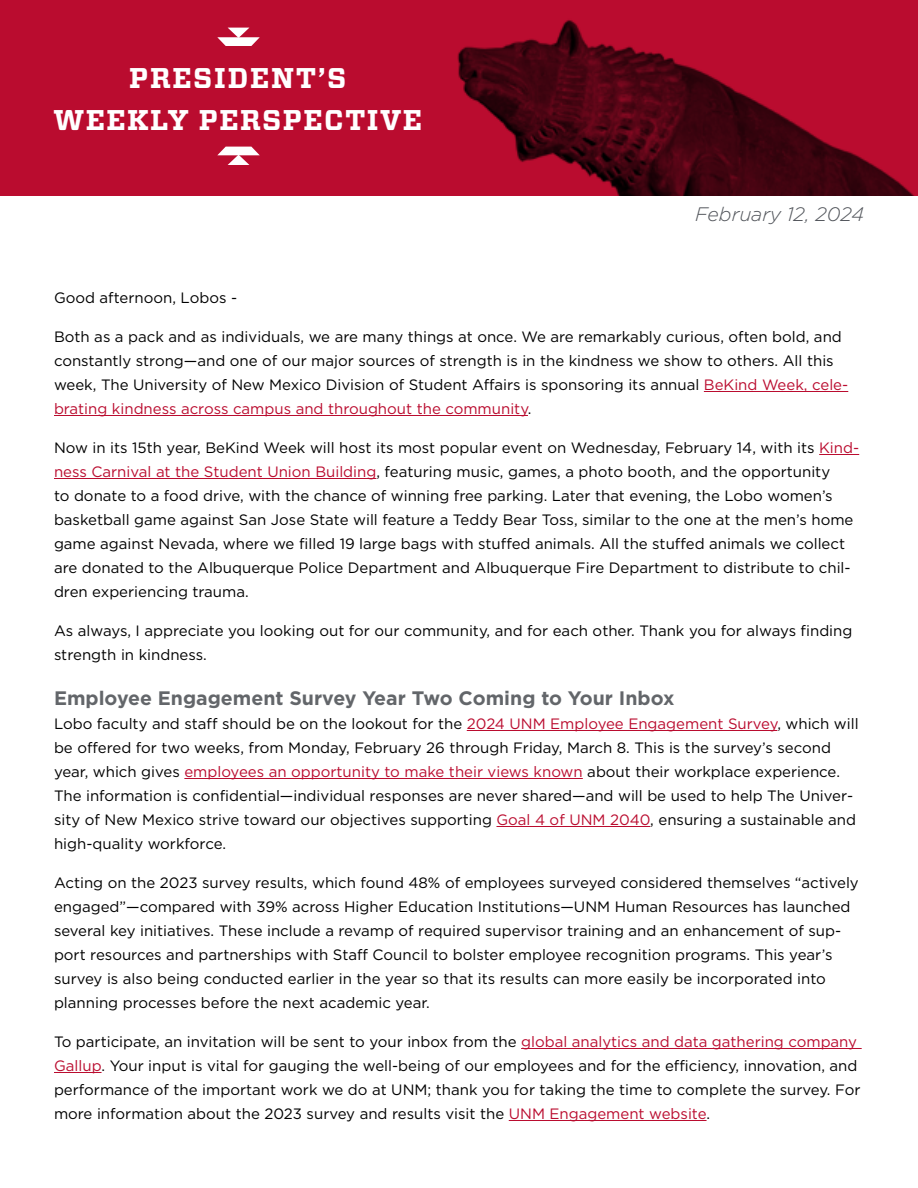
<style>
.page{position:relative;width:918px;height:1188px;background:#fff}
.page>*{position:absolute;margin:0;border:0;box-sizing:border-box;transform-origin:0 0}
.t1{font:700 28.5px/42px "Vitesse";letter-spacing:.05em;color:#fff;text-align:center}
.Normal__Web{font:700 19.5px "Gotham";color:#63666a}
.Date{font:italic 300 19.5px "Gotham";color:#52555b}
.Normal__Web-2{font:15px/24px "Gotham";color:#000}
.Normal__Web-3{font:15px "Gotham";color:#ba0c2f}
.s1{color:#ba0c2f}
.s2{color:#000}
</style>
<div class="page">
<hr style="left:704px;top:391px;width:144px;height:1px;background:#ba0c2f">
<hr style="left:54px;top:415px;width:474px;height:1px;background:#ba0c2f">
<hr style="left:819px;top:454px;width:40px;height:1px;background:#ba0c2f">
<hr style="left:54px;top:478px;width:322px;height:1px;background:#ba0c2f">
<hr style="left:467px;top:730px;width:310px;height:1px;background:#ba0c2f">
<hr style="left:184px;top:778px;width:399px;height:1px;background:#ba0c2f">
<hr style="left:496px;top:826px;width:154px;height:1px;background:#ba0c2f">
<hr style="left:521px;top:1048px;width:341px;height:1px;background:#ba0c2f">
<hr style="left:54px;top:1072px;width:48px;height:1px;background:#ba0c2f">
<hr style="left:509px;top:1120px;width:198px;height:1px;background:#ba0c2f">
<div style="left:0;top:0;width:918px;height:196px;background:#ba0c2f"></div>
<img style="left:457px;top:20px;width:458px;height:176px">
<svg style="left:217px;top:28px;width:43px;height:18px"></svg>
<svg style="left:217px;top:147px;width:43px;height:18px"></svg>
<p class="t1" style="left:53px;top:58px;width:370px">PRESIDENT’S<br>WEEKLY PERSPECTIVE</p>
<h2 class="Date" style="left:695px;top:202px;width:170px">February 12, 2024</h2>
<p class="Normal__Web-2" style="left:54px;top:285px;width:185px">Good afternoon, Lobos -</p>
<p class="Normal__Web-2" style="left:54px;top:324px;width:796px">Both as a pack and as individuals, we are many things at once. We are remarkably curious, often bold, and constantly strong—and one of our major sources of strength is in the kindness we show to others. All this week, The University of New Mexico Division of Student Affairs is sponsoring its annual <span class="s1">BeKind Week, cele-</span></p>
<p class="Normal__Web-3" style="left:54px;top:399px;width:479px">brating kindness across campus and throughout the community<span class="s2">.</span></p>
<p class="Normal__Web-2" style="left:54px;top:435px;width:807px">Now in its 15th year, BeKind Week will host its most popular event on Wednesday, February 14, with its <span class="s1">Kind&shy;ness Carnival at the Student Union Building</span>, featuring music, games, a photo booth, and the opportunity<br>to donate to a food drive, with the chance of winning free parking. Later that evening, the Lobo women’s basketball game against San Jose State will feature a Teddy Bear Toss, similar to the one at the men’s home game against Nevada, where we filled 19 large bags with stuffed animals. All the stuffed animals we collect are donated to the Albuquerque Police Department and Albuquerque Fire Department to distribute to chil&shy;dren experiencing trauma.</p>
<p class="Normal__Web-2" style="left:54px;top:618px;width:800px">As always, I appreciate you looking out for our community, and for each other. Thank you for always finding strength in kindness.</p>
<p class="Normal__Web" style="left:54px;top:685px;width:622px">Employee Engagement Survey Year Two Coming to Your Inbox</p>
<p class="Normal__Web-2" style="left:54px;top:711px;width:806px">Lobo faculty and staff should be on the lookout for the <span class="s1">2024 UNM Employee Engagement Survey</span>, which will be offered for two weeks, from Monday, February 26 through Friday, March 8. This is the survey’s second year, which gives <span class="s1">employees an opportunity to make their views known</span> about their workplace experience.<br>The information is confidential—individual responses are never shared—and will be used to help The Univer&shy;sity of New Mexico strive toward our objectives supporting <span class="s1">Goal 4 of UNM 2040</span>, ensuring a sustainable and high-quality workforce.</p>
<p class="Normal__Web-2" style="left:54px;top:870px;width:806px">Acting on the 2023 survey results, which found 48% of employees surveyed considered themselves “actively engaged”—compared with 39% across Higher Education Institutions—UNM Human Resources has launched several key initiatives. These include a revamp of required supervisor training and an enhancement of sup&shy;port resources and partnerships with Staff Council to bolster employee recognition programs. This year’s survey is also being conducted earlier in the year so that its results can more easily be incorporated into planning processes before the next academic year.</p>
<p class="Normal__Web-2" style="left:54px;top:1029px;width:808px">To participate, an invitation will be sent to your inbox from the <span class="s1">global analytics and data gathering company Gallup</span>. Your input is vital for gauging the well-being of our employees and for the efficiency, innovation, and performance of the important work we do at UNM; thank you for taking the time to complete the survey. For more information about the 2023 survey and results visit the <span class="s1">UNM Engagement website</span>.</p>
</div>
